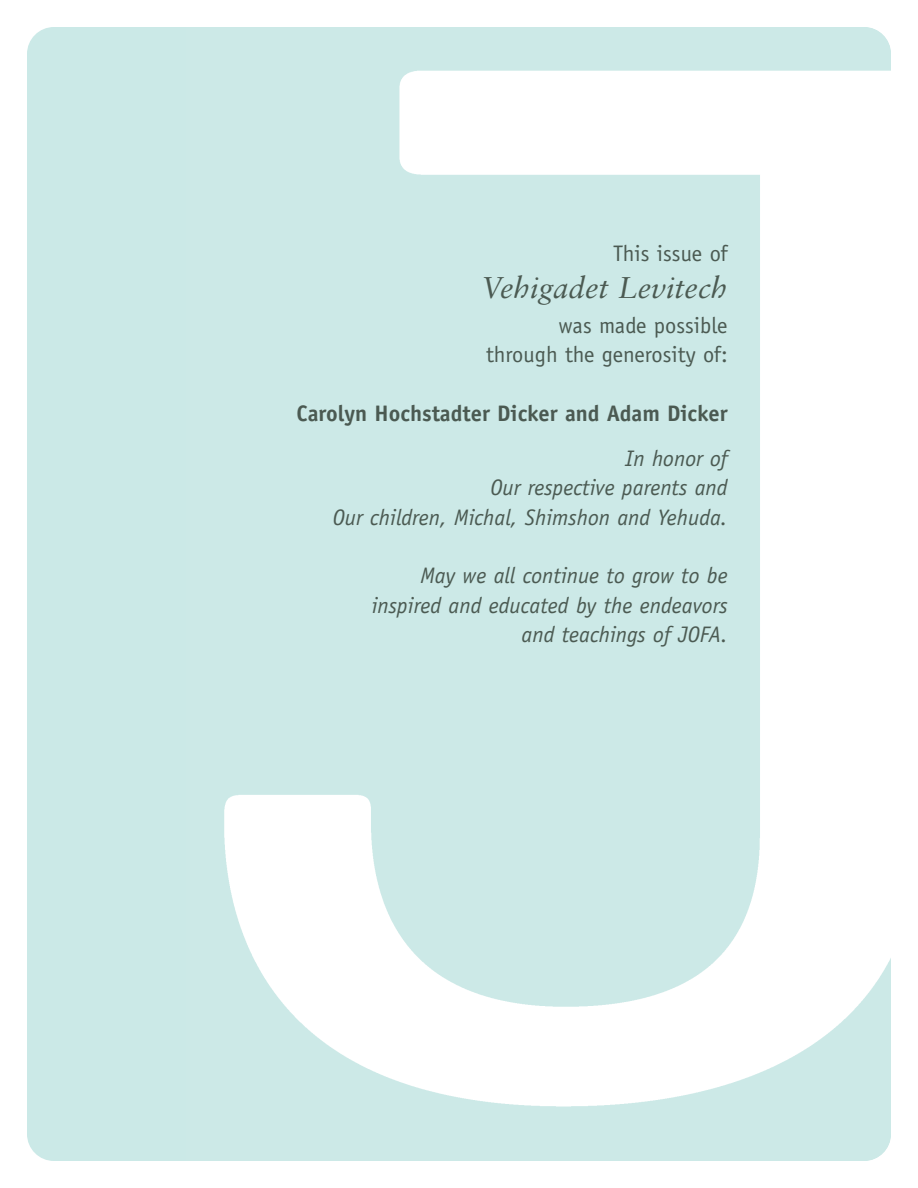
<style>
.page{position:relative;width:918px;height:1188px;background:#fff}
.page>*{position:absolute;margin:0;border:0;box-sizing:border-box;transform-origin:0 0}
.t1{font:italic 30px "Sabon";color:#4b5a52}
.t2{font:italic 22.5px/29.4px "Officina Sans";color:#4b5a52;text-align:right}
.t3{font:22.5px/29.4px "Officina Sans";color:#4b5a52;text-align:right}
.t4{font:700 22.5px "Officina Sans";color:#4b5a52}
</style>
<div class="page">
<div style="left:27px;top:27px;width:864px;height:1134px;background:#cbe9e7;border-radius:27px"></div>
<img style="left:224px;top:27px;width:667px;height:1134px">
<p class="t3" style="left:613px;top:240px;width:116px">This issue of</p>
<h1 class="t1" style="left:481px;top:275px;width:248px">Vehigadet Levitech</h1>
<p class="t3" style="left:486px;top:312px;width:243px">was made possible through the generosity of:</p>
<p class="t4" style="left:296px;top:405px;width:433px">Carolyn Hochstadter Dicker and Adam Dicker</p>
<p class="t2" style="left:333px;top:445px;width:396px">In honor of<br>Our respective parents and<br>Our children, Michal, Shimshon and Yehuda.</p>
<p class="t2" style="left:372px;top:563px;width:357px">May we all continue to grow to be inspired and educated by the endeavors and teachings of JOFA.</p>
</div>
